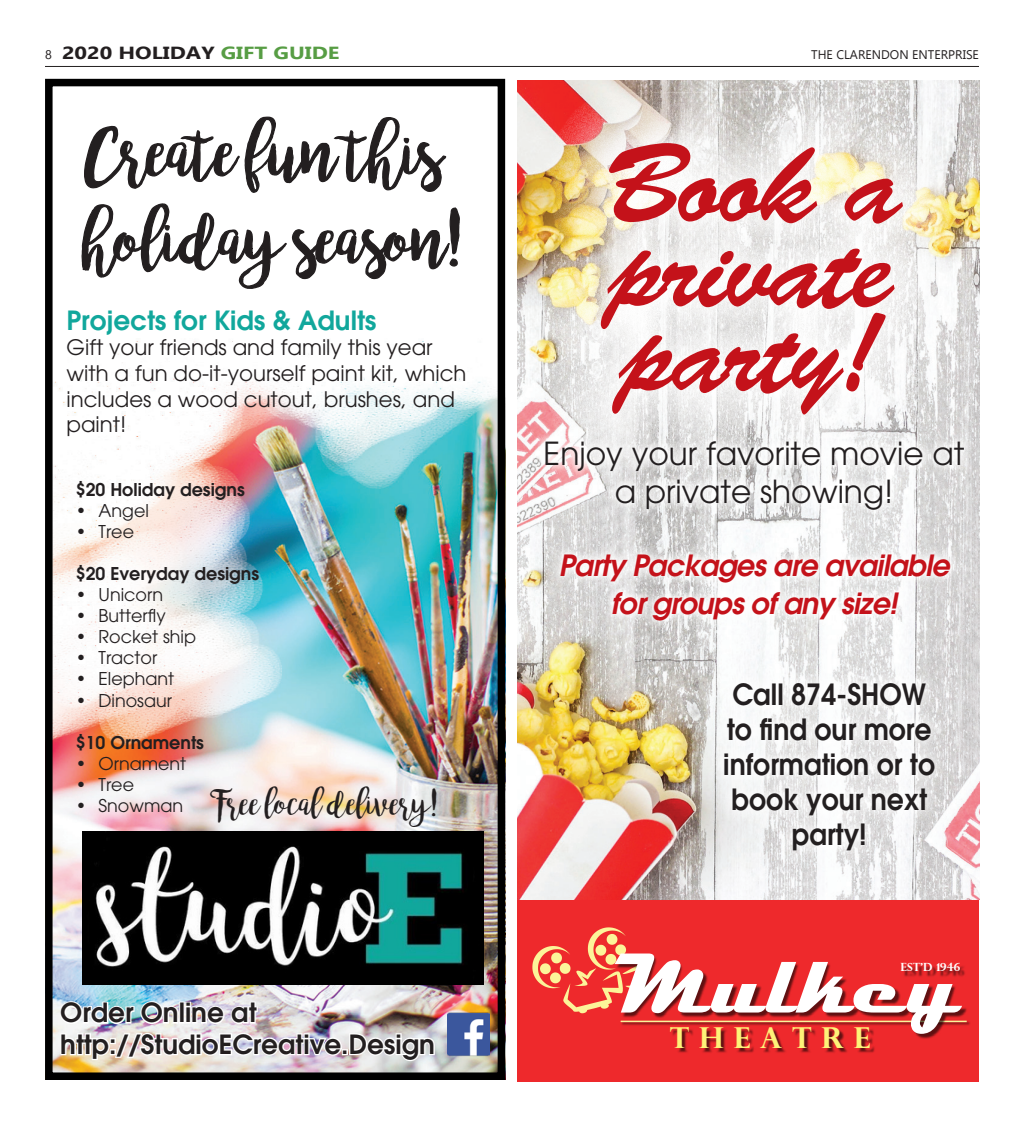
<style>
.page{position:relative;width:1024px;height:1125px;background:#fff}
.page>*{position:absolute;margin:0;border:0;box-sizing:border-box;transform-origin:0 0}
.t1{font:112.5px/84.8px "Brush Script";letter-spacing:-.025em;color:#c4121a;text-align:justify}
.t2{font:700 85.88px "Magneto";color:#fff}
.t3{font:72.62px/87.2px "bromello";color:#231f20}
.t4{font:35.12px "bromello";color:#231f20}
.t5{font:31.62px/37.9px "Avant Garde";color:#231f20;text-align:center}
.t6{font:600 29.12px/34.9px "Avant Garde";color:#231f20;text-align:center;scale:.92 1}
.t7{font:italic 600 29.12px/37.9px "Avant Garde";letter-spacing:-.025em;color:#c4121a;text-align:center}
.t8{font:700 28.88px "Perpetua Titling";color:#fef278}
.t9{font:600 26.25px/31.6px "Avant Garde";color:#231f20}
.t10{font:600 26.25px "Avant Garde";color:#11a79c}
.t11{font:21.25px/25.5px "Avant Garde";color:#231f20}
.t12{font:17.5px "Avant Garde";color:#231f20}
.t13{font:600 17.5px "Avant Garde";color:#231f20}
.t14{font:700 17.5px "Ebrima";color:#231f20;scale:1.25 1}
.t15{font:12.5px "Ebrima";color:#231f20}
.t16{font:700 11.25px "Perpetua Titling";color:#fff}
.s1{font-weight:400;font-size:12.5px}
.s2{color:#579d44}
.s3{font-family:"Avant Garde";font-size:17.5px}
</style>
<div class="page">
<hr style="left:45px;top:66px;width:934px;height:1px;background:#231f20">
<div style="left:517px;top:899px;width:462px;height:182px;background:#ee292c"></div>
<img style="left:517px;top:80px;width:462px;height:819px">
<svg style="left:532px;top:927px;width:94px;height:86px"></svg>
<img style="left:587px;top:941px;width:381px;height:98px">
<img style="left:670px;top:1024px;width:207px;height:29px">
<img style="left:901px;top:962px;width:65px;height:18px">
<svg style="left:539px;top:80px;width:425px;height:350px"></svg>
<svg style="left:535px;top:430px;width:440px;height:201px"></svg>
<svg style="left:708px;top:667px;width:243px;height:200px;fill:#f3f4f4"></svg>
<img style="left:54px;top:341px;width:442px;height:730px">
<img style="left:59px;top:1000px;width:200px;height:25px">
<img style="left:59px;top:1032px;width:377px;height:30px">
<img style="left:447px;top:1012px;width:42px;height:45px">
<img style="left:82px;top:832px;width:402px;height:152px">
<svg style="left:84px;top:116px;width:363px;height:77px"></svg>
<svg style="left:81px;top:203px;width:379px;height:86px"></svg>
<div style="left:45px;top:79px;width:460px;height:1001px;border:8px solid #000"></div>
<p class="t14" style="left:45px;top:39px;width:237px"><span class="s1">8</span> 2020 HOLIDAY <span class="s2">GIFT GUIDE</span></p>
<p class="t15" style="left:811px;top:45px;width:169px">THE CLARENDON ENTERPRISE</p>
<h3 class="t3" style="left:84px;top:115px;width:379px">Create fun this holiday season!</h3>
<p class="t10" style="left:67px;top:303px;width:311px">Projects for Kids &amp; Adults</p>
<p class="t11" style="left:67px;top:335px;width:401px">Gift your friends and family this year with a fun do-it-yourself paint kit, which includes a wood cutout, brushes, and paint!</p>
<p class="t13" style="left:76px;top:478px;width:170px">$20 Holiday designs</p>
<p class="t12" style="left:76px;top:500px;width:74px">• Angel</p>
<p class="t12" style="left:76px;top:521px;width:60px">• Tree</p>
<p class="t13" style="left:76px;top:562px;width:185px">$20 Everyday designs</p>
<p class="t12" style="left:76px;top:585px;width:89px">• Unicorn</p>
<p class="t12" style="left:76px;top:606px;width:91px">• Butterfly</p>
<p class="t12" style="left:76px;top:627px;width:122px">• Rocket ship</p>
<p class="t12" style="left:76px;top:648px;width:83px">• Tractor</p>
<p class="t12" style="left:76px;top:669px;width:100px">• Elephant</p>
<p class="t12" style="left:76px;top:690px;width:98px">• Dinosaur</p>
<p class="t13" style="left:76px;top:731px;width:130px">$10 Ornaments</p>
<p class="t12" style="left:76px;top:753px;width:112px">• Ornament</p>
<p class="t12" style="left:76px;top:774px;width:60px">• Tree</p>
<h3 class="t4" style="left:76px;top:782px;width:363px"><span class="s3">• Snowman</span> Free local delivery!</h3>
<p class="t9" style="left:60px;top:996px;width:376px">Order Online at http://StudioECreative.Design</p>
<h1 class="t1" style="left:603px;top:145px;width:301px">Book a private party!</h1>
<h3 class="t5" style="left:544px;top:434px;width:422px">Enjoy your favorite movie at a private showing!</h3>
<h3 class="t7" style="left:558px;top:546px;width:393px">Party Packages are available for groups of any size!</h3>
<h3 class="t6" style="left:723px;top:676px;width:232px">Call 874-SHOW to find our more information or to book your next party!</h3>
<h2 class="t2" style="left:615px;top:935px;width:348px">Mulkey</h2>
<p class="t16" style="left:900px;top:960px;width:61px">EST’D 1946</p>
<h3 class="t8" style="left:670px;top:1020px;width:202px">T H E A T R E</h3>
</div>
